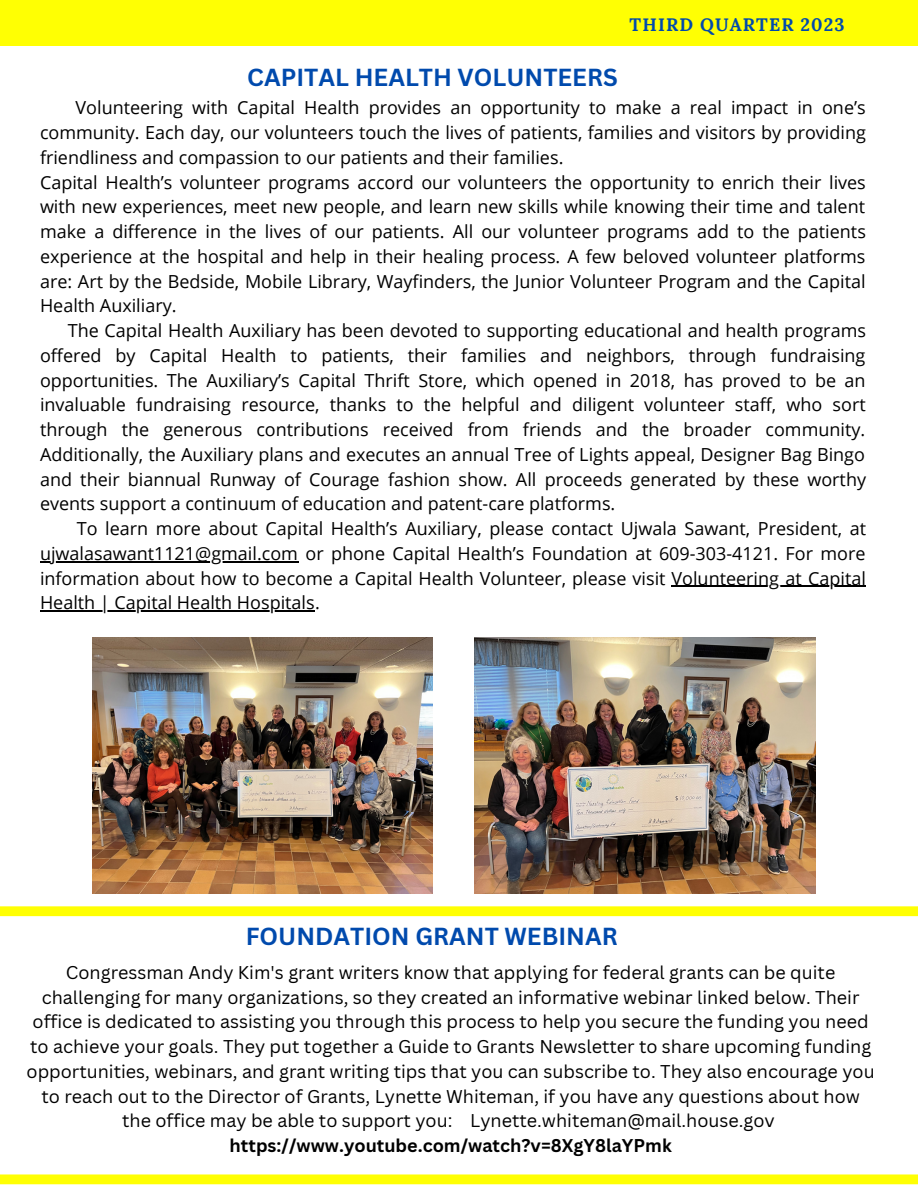
<style>
.page{position:relative;width:918px;height:1188px;background:#fff}
.page>*{position:absolute;margin:0;border:0;box-sizing:border-box;transform-origin:0 0}
.t1{font:700 24px "Canva Sans";color:#004aad}
.t2{font:18px/24.8px "Open Sans";color:#000;text-align:justify}
.t3{font:18px/24.8px "Canva Sans";color:#000;text-align:center}
.t4{font:700 18px "Canva Sans";color:#000}
.t5{font:700 18px "Lora";letter-spacing:.06em;color:#004aad}
</style>
<div class="page">
<svg style="left:0;top:906px;width:918px;height:10px;background:#ffff0b"></svg>
<div style="left:0;top:0;width:918px;height:45px;background:#ffff03"></div>
<svg style="left:0;top:1174px;width:918px;height:10px;background:#ffff0f"></svg>
<img style="left:92px;top:638px;width:341px;height:255px">
<img style="left:475px;top:638px;width:341px;height:255px">
<hr style="left:40px;top:561px;width:258px;height:1px;background:#000">
<hr style="left:672px;top:586px;width:194px;height:1px;background:#000">
<hr style="left:40px;top:610px;width:275px;height:2px;background:#000">
<p class="t5" style="left:630px;top:13px;width:216px">THIRD QUARTER 2023</p>
<p class="t1" style="left:247px;top:61px;width:372px">CAPITAL HEALTH VOLUNTEERS</p>
<p class="t2" style="left:40px;top:95px;width:827px;text-indent:36px">Volunteering with Capital Health provides an opportunity to make a real impact in one’s community. Each day, our volunteers touch the lives of patients, families and visitors by providing friendliness and compassion to our patients and their families.</p>
<p class="t2" style="left:40px;top:169px;width:827px">Capital Health’s volunteer programs accord our volunteers the opportunity to enrich their lives with new experiences, meet new people, and learn new skills while knowing their time and talent make a difference in the lives of our patients. All our volunteer programs add to the patients experience at the hospital and help in their healing process. A few beloved volunteer platforms are: Art by the Bedside, Mobile Library, Wayfinders, the Junior Volunteer Program and the Capital Health Auxiliary.</p>
<p class="t2" style="left:40px;top:318px;width:828px;text-indent:28px">The Capital Health Auxiliary has been devoted to supporting educational and health programs offered by Capital Health to patients, their families and neighbors, through fundraising opportunities. The Auxiliary’s Capital Thrift Store, which opened in 2018, has proved to be an invaluable fundraising resource, thanks to the helpful and diligent volunteer staff, who sort through the generous contributions received from friends and the broader community.<br>Additionally, the Auxiliary plans and executes an annual Tree of Lights appeal, Designer Bag Bingo and their biannual Runway of Courage fashion show. All proceeds generated by these worthy events support a continuum of education and patent-care platforms.</p>
<p class="t2" style="left:40px;top:516px;width:828px;text-indent:37px">To learn more about Capital Health’s Auxiliary, please contact Ujwala Sawant, President, at ujwalasawant1121@gmail.com or phone Capital Health’s Foundation at 609-303-4121. For more information about how to become a Capital Health Volunteer, please visit Volunteering at Capital Health | Capital Health Hospitals.</p>
<p class="t1" style="left:246px;top:920px;width:374px">FOUNDATION GRANT WEBINAR</p>
<p class="t3" style="left:27px;top:960px;width:850px">Congressman Andy Kim's grant writers know that applying for federal grants can be quite challenging for many organizations, so they created an informative webinar linked below. Their office is dedicated to assisting you through this process to help you secure the funding you need to achieve your goals. They put together a Guide to Grants Newsletter to share upcoming funding opportunities, webinars, and grant writing tips that you can subscribe to. They also encourage you to reach out to the Director of Grants, Lynette Whiteman, if you have any questions about how the office may be able to support you: Lynette.whiteman@mail.house.gov</p>
<p class="t4" style="left:230px;top:1133px;width:444px">https://www.youtube.com/watch?v=8XgY8laYPmk</p>
</div>
